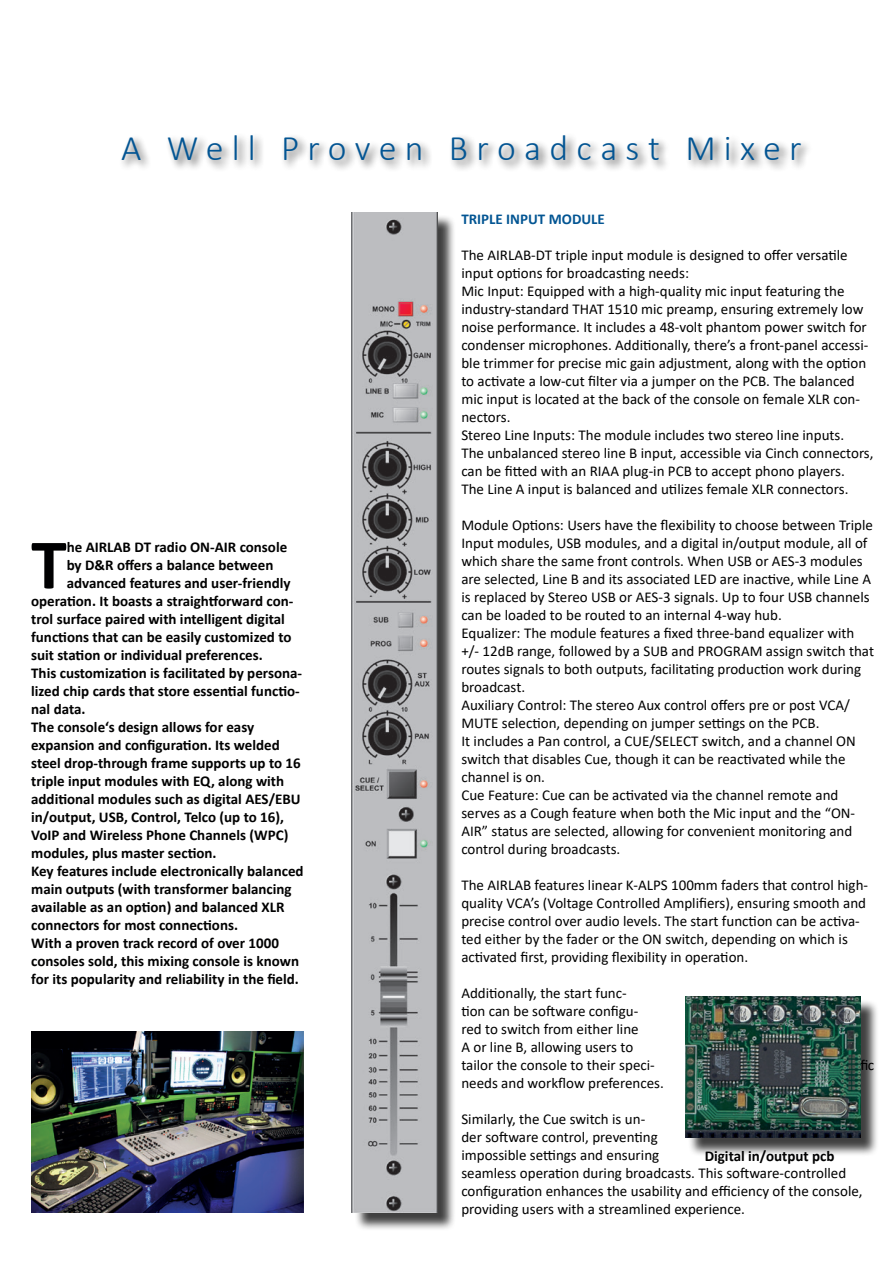
<style>
.page{position:relative;width:893px;height:1263px;background:#fff}
.page>*{position:absolute;margin:0;border:0;box-sizing:border-box;transform-origin:0 0}
.t1{font:700 71.7px "Calibri";color:#000001}
.t2{font:300 36px "Calibri";letter-spacing:.225em;color:#035593}
.t3{font:15px/18px "Calibri";color:#000001}
.t4{font:700 15px "Calibri";color:#000001}
.t5{font:700 15px "Calibri";color:#035593}
</style>
<div class="page">
<div style="left:119px;top:132px;width:694px;height:40px;background:#000001;opacity:.75"></div>
<div style="left:354px;top:214px;width:102px;height:1017px;background:#000001;opacity:.75"></div>
<img style="left:352px;top:212px;width:85px;height:1001px">
<div style="left:688px;top:999px;width:191px;height:158px;background:#000001;opacity:.75"></div>
<img style="left:686px;top:997px;width:174px;height:141px">
<img style="left:31px;top:1031px;width:273px;height:182px">
<h2 class="t2" style="left:121px;top:126px;width:682px">A Well Proven Broadcast Mixer</h2>
<h1 class="t1" style="left:31px;top:514px;width:37px">T</h1>
<p class="t4" style="left:67px;top:537px;width:222px">he AIRLAB DT radio ON-AIR console</p>
<p class="t4" style="left:67px;top:555px;width:208px">by D&amp;R offers a balance between</p>
<p class="t4" style="left:67px;top:573px;width:225px">advanced features and user-friendly</p>
<p class="t4" style="left:31px;top:591px;width:264px">operation. It boasts a straightforward con-</p>
<p class="t4" style="left:31px;top:609px;width:255px">trol surface paired with intelligent digital</p>
<p class="t4" style="left:31px;top:627px;width:262px">functions that can be easily customized to</p>
<p class="t4" style="left:31px;top:645px;width:233px">suit station or individual preferences.</p>
<p class="t4" style="left:31px;top:663px;width:272px">This customization is facilitated by persona-</p>
<p class="t4" style="left:31px;top:681px;width:270px">lized chip cards that store essential functio-</p>
<p class="t4" style="left:31px;top:699px;width:56px">nal data.</p>
<p class="t4" style="left:31px;top:717px;width:225px">The console‘s design allows for easy</p>
<p class="t4" style="left:31px;top:735px;width:250px">expansion and configuration. Its welded</p>
<p class="t4" style="left:31px;top:753px;width:271px">steel drop-through frame supports up to 16</p>
<p class="t4" style="left:31px;top:771px;width:254px">triple input modules with EQ, along with</p>
<p class="t4" style="left:31px;top:789px;width:271px">additional modules such as digital AES/EBU</p>
<p class="t4" style="left:31px;top:807px;width:254px">in/output, USB, Control, Telco (up to 16),</p>
<p class="t4" style="left:31px;top:825px;width:259px">VoIP and Wireless Phone Channels (WPC)</p>
<p class="t4" style="left:31px;top:843px;width:187px">modules, plus master section.</p>
<p class="t4" style="left:31px;top:861px;width:274px">Key features include electronically balanced</p>
<p class="t4" style="left:31px;top:879px;width:262px">main outputs (with transformer balancing</p>
<p class="t4" style="left:31px;top:897px;width:255px">available as an option) and balanced XLR</p>
<p class="t4" style="left:31px;top:915px;width:208px">connectors for most connections.</p>
<p class="t4" style="left:31px;top:933px;width:249px">With a proven track record of over 1000</p>
<p class="t4" style="left:31px;top:951px;width:269px">consoles sold, this mixing console is known</p>
<p class="t4" style="left:31px;top:969px;width:269px">for its popularity and reliability in the field.</p>
<p class="t5" style="left:461px;top:208px;width:145px">TRIPLE INPUT MODULE</p>
<p class="t3" style="left:461px;top:245px;width:414px">The AIRLAB-DT triple input module is designed to offer versatile input options for broadcasting needs:<br>Mic Input: Equipped with a high-quality mic input featuring the industry-standard THAT 1510 mic preamp, ensuring extremely low noise performance. It includes a 48-volt phantom power switch for condenser microphones. Additionally, there’s a front-panel accessi&shy;ble trimmer for precise mic gain adjustment, along with the option to activate a low-cut filter via a jumper on the PCB. The balanced mic input is located at the back of the console on female XLR con&shy;nectors.<br>Stereo Line Inputs: The module includes two stereo line inputs.<br>The unbalanced stereo line B input, accessible via Cinch connectors, can be fitted with an RIAA plug-in PCB to accept phono players.<br>The Line A input is balanced and utilizes female XLR connectors.</p>
<p class="t3" style="left:461px;top:515px;width:414px">Module Options: Users have the flexibility to choose between Triple Input modules, USB modules, and a digital in/output module, all of which share the same front controls. When USB or AES-3 modules are selected, Line B and its associated LED are inactive, while Line A is replaced by Stereo USB or AES-3 signals. Up to four USB channels can be loaded to be routed to an internal 4-way hub.<br>Equalizer: The module features a fixed three-band equalizer with +/- 12dB range, followed by a SUB and PROGRAM assign switch that routes signals to both outputs, facilitating production work during broadcast.<br>Auxiliary Control: The stereo Aux control offers pre or post VCA/ MUTE selection, depending on jumper settings on the PCB.<br>It includes a Pan control, a CUE/SELECT switch, and a channel ON switch that disables Cue, though it can be reactivated while the channel is on.<br>Cue Feature: Cue can be activated via the channel remote and serves as a Cough feature when both the Mic input and the “ON-AIR” status are selected, allowing for convenient monitoring and control during broadcasts.</p>
<p class="t3" style="left:461px;top:875px;width:408px">The AIRLAB features linear K-ALPS 100mm faders that control high&shy;quality VCA’s (Voltage Controlled Amplifiers), ensuring smooth and precise control over audio levels. The start function can be activa&shy;ted either by the fader or the ON switch, depending on which is activated first, providing flexibility in operation.</p>
<p class="t3" style="left:461px;top:983px;width:195px">Additionally, the start func-<br>tion can be software configu&shy;red to switch from either line<br>A or line B, allowing users to tailor the console to their speci-</p>
<p class="t3" style="left:860px;top:1055px;width:15px">fic</p>
<p class="t3" style="left:461px;top:1073px;width:204px">needs and workflow preferences.</p>
<p class="t3" style="left:461px;top:1109px;width:403px">Similarly, the Cue switch is un-<br>der software control, preventing<br>impossible settings and ensuring<br>seamless operation during broadcasts. This software-controlled configuration enhances the usability and efficiency of the console, providing users with a streamlined experience.</p>
<p class="t4" style="left:705px;top:1145px;width:131px">Digital in/output pcb</p>
</div>
